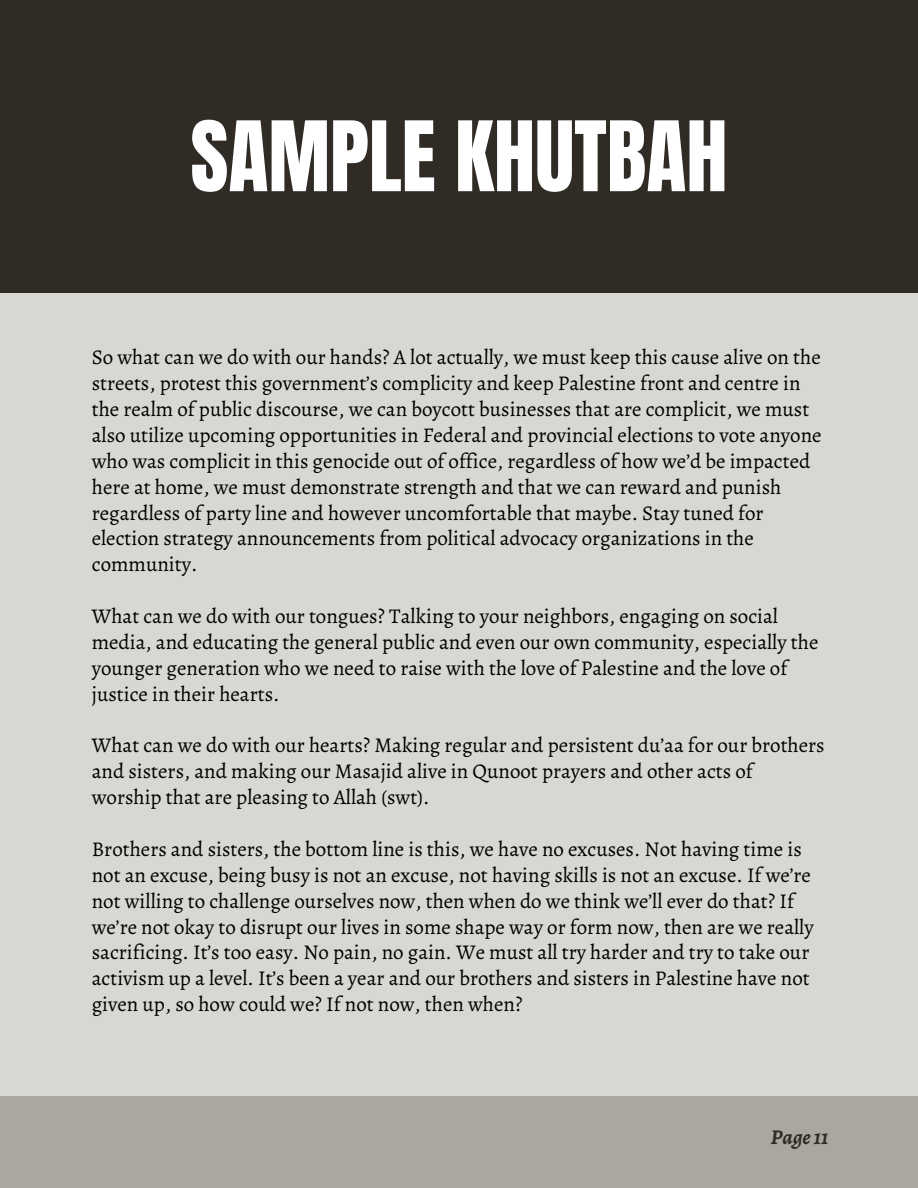
<style>
.page{position:relative;width:918px;height:1188px;background:#fff}
.page>*{position:absolute;margin:0;border:0;box-sizing:border-box;transform-origin:0 0}
.t1{font:82.5px "Anton";color:#fff}
.t2{font:21px/25.8px "Alegreya";color:#000}
.t3{font:italic 700 21px "Alegreya";color:#312b26}
</style>
<div class="page">
<div style="left:0;top:132px;width:918px;height:1056px;background:#d9d7d1"></div>
<div style="left:0;top:0;width:918px;height:293px;background:#312b26"></div>
<div style="left:0;top:1096px;width:918px;height:92px;background:#aba69e"></div>
<h1 class="t1" style="left:190px;top:97px;width:539px">SAMPLE KHUTBAH</h1>
<p class="t2" style="left:92px;top:344px;width:731px">So what can we do with our hands? A lot actually, we must keep this cause alive on the streets, protest this government’s complicity and keep Palestine front and centre in the realm of public discourse, we can boycott businesses that are complicit, we must also utilize upcoming opportunities in Federal and provincial elections to vote anyone who was complicit in this genocide out of office, regardless of how we’d be impacted here at home, we must demonstrate strength and that we can reward and punish regardless of party line and however uncomfortable that maybe. Stay tuned for election strategy announcements from political advocacy organizations in the community.</p>
<p class="t2" style="left:92px;top:603px;width:728px">What can we do with our tongues? Talking to your neighbors, engaging on social media, and educating the general public and even our own community, especially the younger generation who we need to raise with the love of Palestine and the love of justice in their hearts.</p>
<p class="t2" style="left:92px;top:732px;width:734px">What can we do with our hearts? Making regular and persistent du’aa for our brothers and sisters, and making our Masajid alive in Qunoot prayers and other acts of worship that are pleasing to Allah (swt).</p>
<h2 class="t2" style="left:92px;top:836px;width:723px">Brothers and sisters, the bottom line is this, we have no excuses. Not having time is not an excuse, being busy is not an excuse, not having skills is not an excuse. If we’re not willing to challenge ourselves now, then when do we think we’ll ever do that? If we’re not okay to disrupt our lives in some shape way or form now, then are we really sacrificing. It’s too easy. No pain, no gain. We must all try harder and try to take our activism up a level. It’s been a year and our brothers and sisters in Palestine have not given up, so how could we? If not now, then when?</h2>
<p class="t3" style="left:771px;top:1123px;width:59px">Page11</p>
</div>
